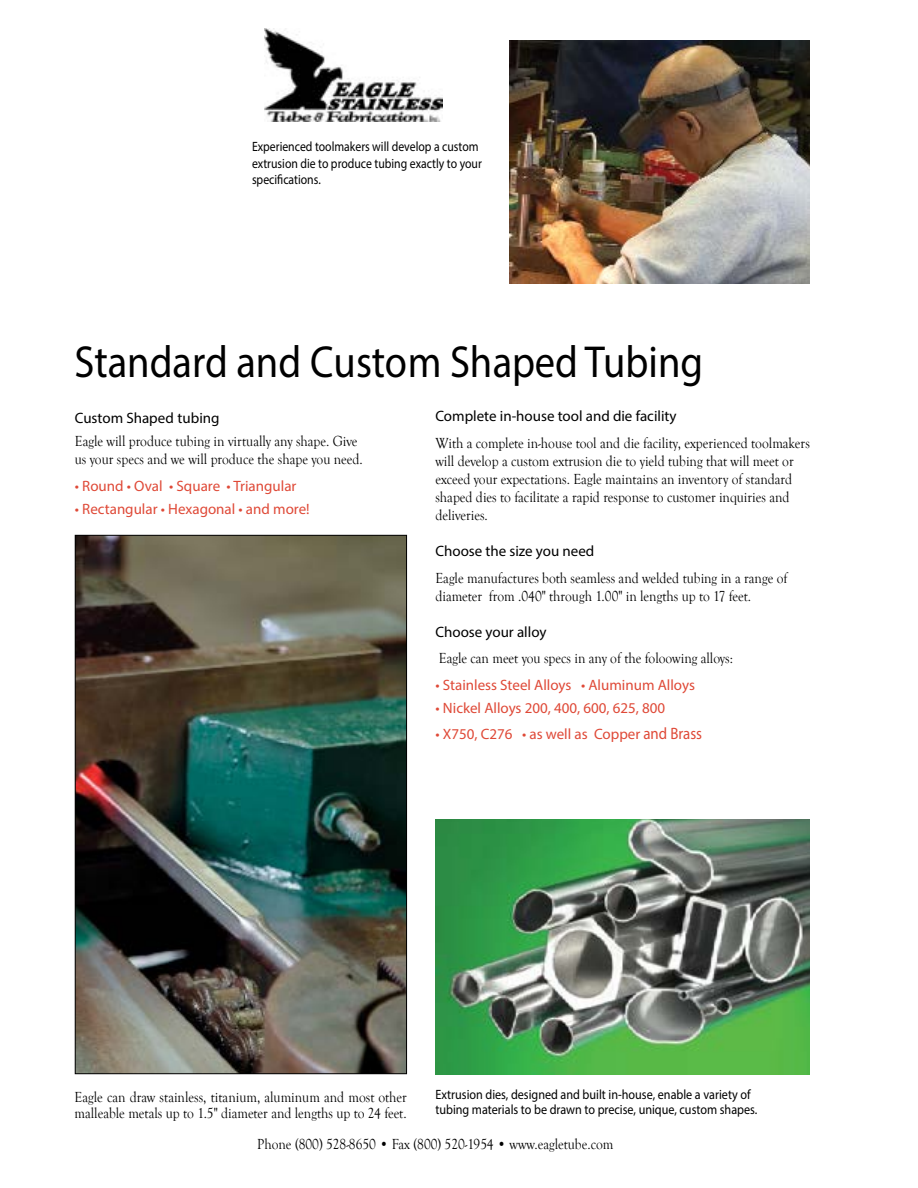
<style>
.page{position:relative;width:918px;height:1188px;background:#fff}
.page>*{position:absolute;margin:0;border:0;box-sizing:border-box;transform-origin:0 0}
.t1{font:45px "Myriad Pro";color:#000;scale:.9 1}
.t2{font:15px/18px "Goudy Old Style T";color:#000;scale:.9 1}
.t3{font:15px "Myriad Pro";color:#df4937}
.t4{font:15px "Myriad Pro";color:#000}
.t5{font:13.5px/15px "Myriad Pro";color:#000;scale:.9 1}
.t6{font:13.5px/16.2px "Myriad Pro";color:#000;scale:.87 1}
.s1{font-size:16.5px}
</style>
<div class="page">
<img style="left:435px;top:819px;width:375px;height:255px">
<img style="left:77px;top:537px;width:328px;height:535px">
<img style="left:509px;top:40px;width:301px;height:244px">
<img style="left:265px;top:29px;width:177px;height:93px">
<p class="t6" style="left:252px;top:139px;width:266px">Experienced toolmakers will develop a custom extrusion die to produce tubing exactly to your specifications.</p>
<h1 class="t1" style="left:75px;top:335px;width:700px">Standard and Custom Shaped Tubing</h1>
<p class="t4" style="left:75px;top:408px;width:146px">Custom Shaped tubing</p>
<p class="t2" style="left:75px;top:433px;width:322px">Eagle will produce tubing in virtually any shape. Give us your specs and we will produce the shape you need.</p>
<p class="t3" style="left:75px;top:476px;width:223px">• Round • Oval • Square • Triangular</p>
<p class="t3" style="left:75px;top:500px;width:236px">• Rectangular • Hexagonal • and more!</p>
<p class="t4" style="left:435px;top:407px;width:243px">Complete in-house tool and die facility</p>
<p class="t2" style="left:435px;top:434px;width:418px">With a complete in-house tool and die facility, experienced toolmakers will develop a custom extrusion die to yield tubing that will meet or exceed your expectations. Eagle maintains an inventory of standard shaped dies to facilitate a rapid response to customer inquiries and deliveries.</p>
<p class="t4" style="left:435px;top:542px;width:160px">Choose the size you need</p>
<p class="t2" style="left:435px;top:569px;width:393px">Eagle manufactures both seamless and welded tubing in a range of diameter from .040" through 1.00" in lengths up to 17 feet.</p>
<p class="t4" style="left:435px;top:622px;width:113px">Choose your alloy</p>
<p class="t2" style="left:439px;top:650px;width:329px">Eagle can meet you specs in any of the foloowing alloys:</p>
<p class="t3" style="left:435px;top:676px;width:261px">• Stainless Steel Alloys • Aluminum Alloys</p>
<p class="t3" style="left:435px;top:699px;width:231px">• Nickel Alloys 200, 400, 600, 625, 800</p>
<p class="t3" style="left:435px;top:724px;width:268px">• X750, C276 • as well as Copper <span class="s1">and Brass</span></p>
<p class="t2" style="left:75px;top:1089px;width:371px;line-height:16.5px">Eagle can draw stainless, titanium, aluminum and most other malleable metals up to 1.5" diameter and lengths up to 24 feet.</p>
<p class="t5" style="left:435px;top:1086px;width:359px">Extrusion dies, designed and built in-house, enable a variety of tubing materials to be drawn to precise, unique, custom shapes.</p>
<p class="t2" style="left:257px;top:1136px;width:397px">Phone (800) 528-8650 • Fax (800) 520-1954 • www.eagletube.com</p>
</div>
